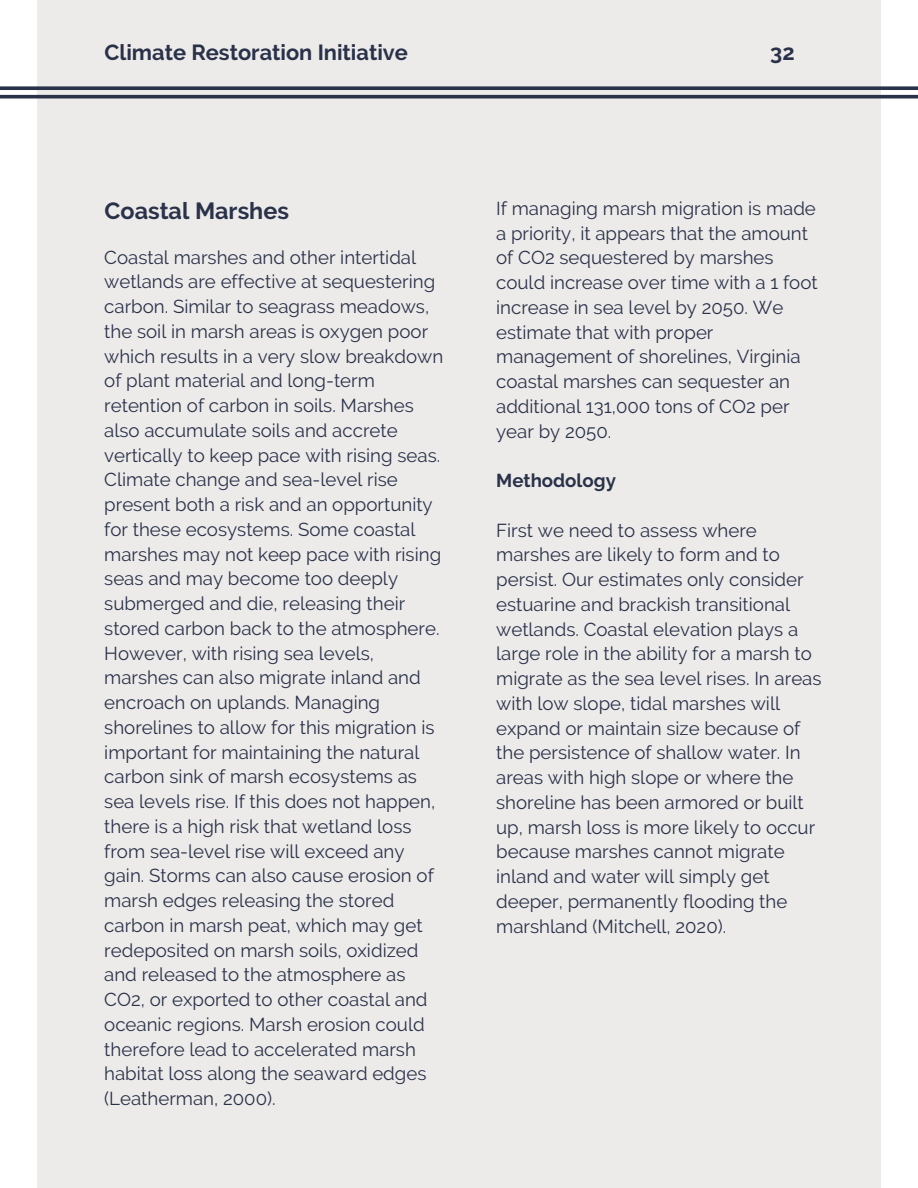
<style>
.page{position:relative;width:918px;height:1188px;background:#fff}
.page>*{position:absolute;margin:0;border:0;box-sizing:border-box;transform-origin:0 0}
.t1{font:700 23.4px "Raleway";color:#2a324a}
.t2{font:700 21.75px "Raleway";color:#2a324a}
.t3{font:18.75px/24.8px "Raleway";color:#2a324a}
.t4{font:700 18.75px "Raleway";color:#2a324a}
</style>
<div class="page">
<div style="left:37px;top:0;width:844px;height:1188px;background:#edebe9"></div>
<svg style="left:0;top:86px;width:918px;height:13px"></svg>
<p class="t2" style="left:105px;top:39px;width:305px">Climate Restoration Initiative</p>
<p class="t2" style="left:770px;top:39px;width:26px">32</p>
<p class="t1" style="left:105px;top:197px;width:186px">Coastal Marshes</p>
<p class="t3" style="left:104px;top:245px;width:340px">Coastal marshes and other intertidal wetlands are effective at sequestering carbon. Similar to seagrass meadows, the soil in marsh areas is oxygen poor which results in a very slow breakdown of plant material and long-term retention of carbon in soils. Marshes also accumulate soils and accrete vertically to keep pace with rising seas.<br>Climate change and sea-level rise present both a risk and an opportunity for these ecosystems. Some coastal marshes may not keep pace with rising seas and may become too deeply submerged and die, releasing their stored carbon back to the atmosphere.<br>However, with rising sea levels, marshes can also migrate inland and encroach on uplands. Managing shorelines to allow for this migration is important for maintaining the natural carbon sink of marsh ecosystems as sea levels rise. If this does not happen, there is a high risk that wetland loss from sea-level rise will exceed any gain. Storms can also cause erosion of marsh edges releasing the stored carbon in marsh peat, which may get redeposited on marsh soils, oxidized and released to the atmosphere as CO2, or exported to other coastal and oceanic regions. Marsh erosion could therefore lead to accelerated marsh habitat loss along the seaward edges (Leatherman, 2000).</p>
<p class="t3" style="left:496px;top:196px;width:323px">If managing marsh migration is made a priority, it appears that the amount of CO2 sequestered by marshes could increase over time with a 1 foot increase in sea level by 2050. We estimate that with proper management of shorelines, Virginia coastal marshes can sequester an additional 131,000 tons of CO2 per year by 2050.</p>
<p class="t4" style="left:496px;top:470px;width:121px">Methodology</p>
<p class="t3" style="left:496px;top:518px;width:327px">First we need to assess where marshes are likely to form and to persist. Our estimates only consider estuarine and brackish transitional wetlands. Coastal elevation plays a large role in the ability for a marsh to migrate as the sea level rises. In areas with low slope, tidal marshes will expand or maintain size because of the persistence of shallow water. In areas with high slope or where the shoreline has been armored or built up, marsh loss is more likely to occur because marshes cannot migrate inland and water will simply get deeper, permanently flooding the marshland (Mitchell, 2020).</p>
</div>
